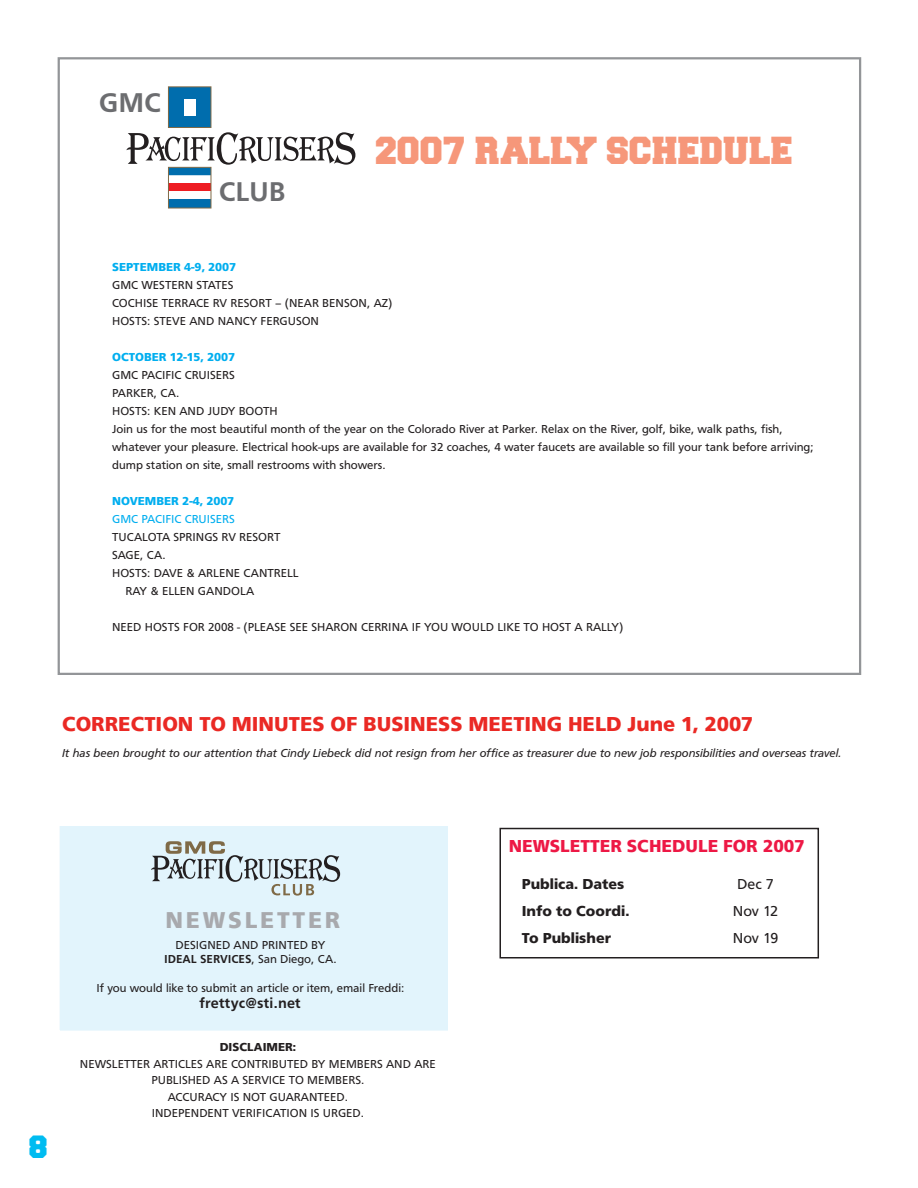
<style>
.page{position:relative;width:918px;height:1188px;background:#fff}
.page>*{position:absolute;margin:0;border:0;box-sizing:border-box;transform-origin:0 0}
.t1{font:900 32.7px "College";color:#f6977a}
.t2{font:500 28.2px "Frutus T";color:#6c6d70}
.t3{font:900 27px "College";color:#00bcf1}
.t4{font:700 23.85px "Frutus T";letter-spacing:.115em;color:#a8a9ad}
.t5{font:700 21px "Frutus T";color:#ea2924}
.t6{font:700 18px "Frutus T";color:#ed1845}
.t7{font:700 15px "Frutus T";color:#231f20}
.t8{font:500 15px "Frutus T";letter-spacing:.015em;color:#231f20}
.t9{font:15px "Frutus T";letter-spacing:-.005em;color:#231f20}
.t10{font:12px/18px "Frutus T";color:#231f20;text-align:center}
.t11{font:italic 12px "Frutus T";color:#231f20}
.t12{font:700 12px "Frutus T";color:#00aeef}
.t13{font:12px "Frutus T";color:#00aeef}
.t14{font:700 12px "Frutus T";color:#231f20}
.s1{font-weight:500}
</style>
<div class="page">
<div style="left:60px;top:826px;width:388px;height:205px;background:#e2f4fc"></div>
<div style="left:57px;top:824px;width:393px;height:209px;border:2px solid #fff"></div>
<svg style="left:151px;top:841px;width:189px;height:55px"></svg>
<div style="left:168px;top:87px;width:43px;height:41px;background:#006dad"></div>
<div style="left:168px;top:86px;width:43px;height:42px;border:1px solid #7f6a47"></div>
<div style="left:184px;top:99px;width:11px;height:16px;background:#fff"></div>
<div style="left:168px;top:167px;width:43px;height:8px;background:#006dad"></div>
<div style="left:168px;top:184px;width:43px;height:8px;background:#ee1d23"></div>
<div style="left:168px;top:200px;width:43px;height:8px;background:#006dad"></div>
<div style="left:168px;top:167px;width:43px;height:41px;border:1px solid #7f6a47"></div>
<svg style="left:126px;top:132px;width:229px;height:33px"></svg>
<div style="left:500px;top:828px;width:319px;height:130px;border:2px solid #231f20"></div>
<h2 class="t2" style="left:99px;top:85px;width:64px">GMC</h2>
<h2 class="t2" style="left:219px;top:175px;width:68px">CLUB</h2>
<h1 class="t1" style="left:376px;top:134px;width:419px">2007 RALLY SCHEDULE</h1>
<p class="t12" style="left:112px;top:260px;width:126px">SEPTEMBER 4-9, 2007</p>
<p class="t10" style="left:112px;top:276px;width:282px;text-align:left">GMC WESTERN STATES<br>COCHISE TERRACE RV RESORT – (NEAR BENSON, AZ)<br>HOSTS: STEVE AND NANCY FERGUSON</p>
<p class="t12" style="left:112px;top:350px;width:124px">OCTOBER 12-15, 2007</p>
<p class="t10" style="left:112px;top:366px;width:703px;text-align:left">GMC PACIFIC CRUISERS<br>PARKER, CA.<br>HOSTS: KEN AND JUDY BOOTH<br>Join us for the most beautiful month of the year on the Colorado River at Parker. Relax on the River, golf, bike, walk paths, fish, whatever your pleasure. Electrical hook-ups are available for 32 coaches, 4 water faucets are available so fill your tank before arriving; dump station on site, small restrooms with showers.</p>
<p class="t12" style="left:112px;top:494px;width:124px">NOVEMBER 2-4, 2007</p>
<p class="t13" style="left:112px;top:512px;width:124px">GMC PACIFIC CRUISERS</p>
<p class="t10" style="left:112px;top:528px;width:170px">TUCALOTA SPRINGS RV RESORT</p>
<p class="t10" style="left:112px;top:546px;width:55px">SAGE, CA.</p>
<p class="t10" style="left:112px;top:564px;width:188px">HOSTS: DAVE &amp; ARLENE CANTRELL</p>
<p class="t10" style="left:125px;top:582px;width:131px">RAY &amp; ELLEN GANDOLA</p>
<p class="t10" style="left:112px;top:618px;width:513px">NEED HOSTS FOR 2008 - (PLEASE SEE SHARON CERRINA IF YOU WOULD LIKE TO HOST A RALLY)</p>
<h3 class="t5" style="left:62px;top:711px;width:693px">CORRECTION TO MINUTES OF BUSINESS MEETING HELD June 1, 2007</h3>
<p class="t11" style="left:62px;top:746px;width:781px">It has been brought to our attention that Cindy Liebeck did not resign from her office as treasurer due to new job responsibilities and overseas travel.</p>
<h3 class="t3" style="left:29px;top:1133px;width:21px">8</h3>
<h3 class="t4" style="left:165px;top:906px;width:176px">NEWSLETTER</h3>
<p class="t10" style="left:164px;top:937px;width:174px;line-height:14.4px">DESIGNED AND PRINTED BY<br><span class="s1">IDEAL SERVICES</span>, San Diego, CA.</p>
<p class="t10" style="left:96px;top:979px;width:309px">If you would like to submit an article or item, email Freddi:</p>
<p class="t8" style="left:200px;top:994px;width:102px">frettyc@sti.net</p>
<p class="t14" style="left:220px;top:1040px;width:78px">DISCLAIMER:</p>
<p class="t10" style="left:80px;top:1055px;width:357px;line-height:16.5px">NEWSLETTER ARTICLES ARE CONTRIBUTED BY MEMBERS AND ARE PUBLISHED AS A SERVICE TO MEMBERS.<br>ACCURACY IS NOT GUARANTEED.<br>INDEPENDENT VERIFICATION IS URGED.</p>
<h3 class="t6" style="left:509px;top:835px;width:298px">NEWSLETTER SCHEDULE FOR 2007</h3>
<p class="t7" style="left:522px;top:875px;width:104px">Publica. Dates</p>
<p class="t9" style="left:737px;top:875px;width:38px">Dec 7</p>
<p class="t7" style="left:522px;top:902px;width:109px">Info to Coordi.</p>
<p class="t9" style="left:733px;top:902px;width:47px">Nov 12</p>
<p class="t7" style="left:522px;top:929px;width:91px">To Publisher</p>
<p class="t9" style="left:733px;top:929px;width:47px">Nov 19</p>
</div>
